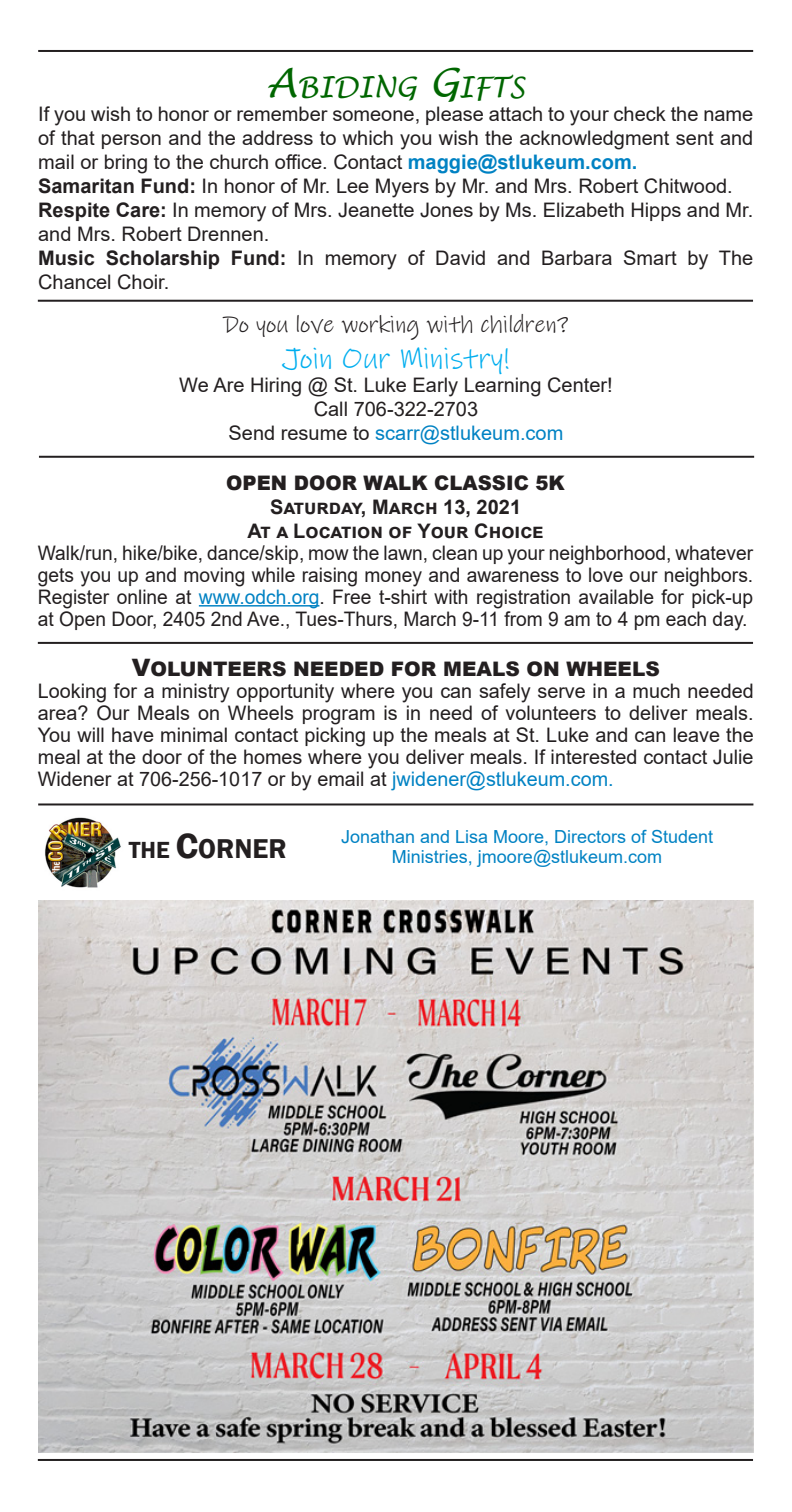
<style>
.page{position:relative;width:792px;height:1512px;background:#fff}
.page>*{position:absolute;margin:0;border:0;box-sizing:border-box;transform-origin:0 0}
.t1{font:30px "Ink Free";color:#00aeef}
.t2{font:italic 28px "Lucida Handwriting";color:#060}
.t3{font:600 28px "Franklin Gothic";color:#231f20}
.t4{font:24px "Ink Free";color:#231f20}
.t5{font:20px/24px "Arial";color:#231f20;text-align:justify}
.t6{font:20px/22px "Arial";color:#231f20;text-align:justify;scale:.96 1}
.t7{font:900 20px "Arial";color:#231f20}
.t8{font:700 20px "Arial";color:#231f20}
.t9{font:20px "Arial";color:#0082c3}
.t10{font:18px "Arial";color:#0082c3}
.s1{font-size:40px}
.s2{font-weight:700;color:#0082c3}
.s3{font-weight:700}
.s4{color:#231f20}
.s5{color:#0082c3}
.s6{font-size:24px}
.s7{font-size:36px}
</style>
<div class="page">
<hr style="left:39px;top:456px;width:715px;height:2px;background:#231f20">
<hr style="left:38px;top:1459px;width:715px;height:2px;background:#231f20">
<hr style="left:38px;top:50px;width:715px;height:2px;background:#231f20">
<img style="left:45px;top:817px;width:76px;height:71px">
<hr style="left:38px;top:803px;width:715px;height:2px;background:#231f20">
<hr style="left:199px;top:605px;width:120px;height:2px;background:#0082c3">
<hr style="left:38px;top:300px;width:715px;height:2px;background:#231f20">
<hr style="left:38px;top:642px;width:715px;height:2px;background:#231f20">
<img style="left:39px;top:900px;width:714px;height:552px">
<p class="t2" style="left:267px;top:70px;width:260px"><span class="s1">A</span>biding <span class="s1">G</span>ifts</p>
<p class="t5" style="left:38px;top:101px;width:717px">If you wish to honor or remember someone, please attach to your check the name of that person and the address to which you wish the acknowledgment sent and mail or bring to the church office. Contact <span class="s2">maggie@stlukeum.com.</span></p>
<p class="t5" style="left:38px;top:173px;width:696px"><span class="s3">Samaritan Fund:</span> In honor of Mr. Lee Myers by Mr. and Mrs. Robert Chitwood.</p>
<p class="t5" style="left:38px;top:197px;width:717px"><span class="s3">Respite Care:</span> In memory of Mrs. Jeanette Jones by Ms. Elizabeth Hipps and Mr. and Mrs. Robert Drennen.</p>
<p class="t5" style="left:38px;top:245px;width:717px"><span class="s3">Music Scholarship Fund:</span> In memory of David and Barbara Smart by The<br>Chancel Choir.</p>
<p class="t4" style="left:223px;top:310px;width:347px">Do you love working with children?</p>
<p class="t1" style="left:282px;top:341px;width:229px">Join Our Ministry!</p>
<p class="t5" style="left:179px;top:373px;width:435px">We Are Hiring @ St. Luke Early Learning Center!</p>
<p class="t5" style="left:314px;top:397px;width:166px">Call 706-322-2703</p>
<p class="t9" style="left:229px;top:419px;width:336px"><span class="s4">Send resume to</span> scarr@stlukeum.com</p>
<p class="t7" style="left:226px;top:468px;width:340px">OPEN DOOR WALK CLASSIC 5K</p>
<p class="t8" style="left:270px;top:493px;width:253px">Saturday, March 13, 2021</p>
<p class="t8" style="left:248px;top:517px;width:297px">At a Location of Your Choice</p>
<p class="t6" style="left:38px;top:542px;width:747px">Walk/run, hike/bike, dance/skip, mow the lawn, clean up your neighborhood, whatever gets you up and moving while raising money and awareness to love our neighbors.<br>Register online at <span class="s5">www.odch.org</span>. Free t-shirt with registration available for pick-up at Open Door, 2405 2nd Ave., Tues-Thurs, March 9-11 from 9 am to 4 pm each day.</p>
<p class="t7" style="left:132px;top:655px;width:530px"><span class="s6">V</span>OLUNTEERS NEEDED FOR MEALS ON WHEELS</p>
<p class="t5" style="left:38px;top:680px;width:717px;line-height:22px">Looking for a ministry opportunity where you can safely serve in a much needed area? Our Meals on Wheels program is in need of volunteers to deliver meals.<br>You will have minimal contact picking up the meals at St. Luke and can leave the meal at the door of the homes where you deliver meals. If interested contact Julie Widener at 706-256-1017 or by email at <span class="s5">jwidener@stlukeum.com.</span></p>
<p class="t3" style="left:129px;top:832px;width:160px"><span class="s6">THE</span> <span class="s7">C</span>ORNER</p>
<p class="t10" style="left:341px;top:824px;width:374px">Jonathan and Lisa Moore, Directors of Student</p>
<p class="t10" style="left:392px;top:844px;width:272px">Ministries, jmoore@stlukeum.com</p>
</div>
